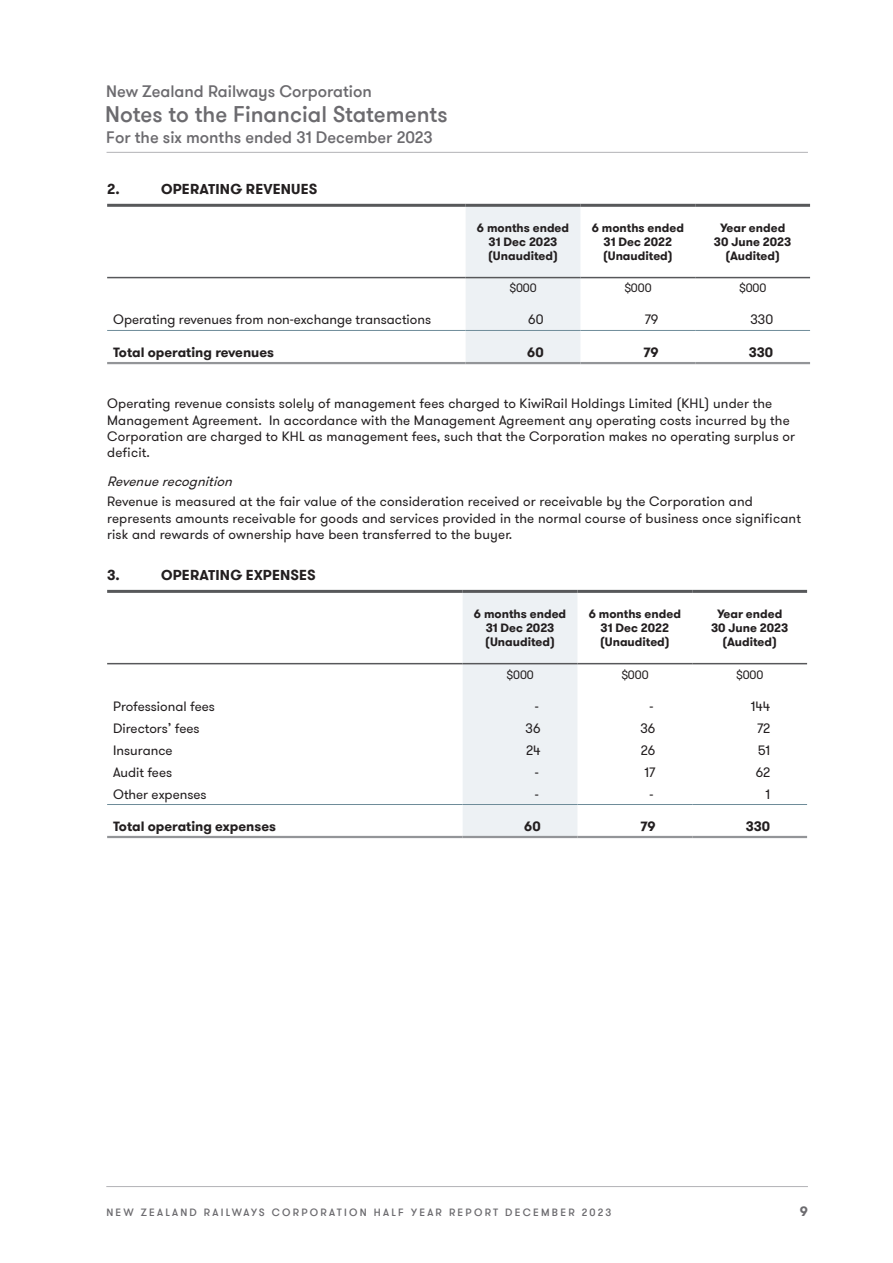
<style>
.page{position:relative;width:893px;height:1263px;background:#fff}
.page>*{position:absolute;margin:0;border:0;box-sizing:border-box;transform-origin:0 0}
.t1{font:500 22.5px "GT Walsheim Pro";color:#6c6b6f}
.t2{font:500 16.5px "GT Walsheim Pro";color:#6c6b6f}
.t3{font:700 14.25px "GT Walsheim Pro";letter-spacing:.01em;color:#231f20}
.t4{font:13.5px/16.2px "GT Walsheim Pro";letter-spacing:.01em;color:#231f20}
.t5{font:700 13.5px "GT Walsheim Pro";color:#231f20}
.t6{font:italic 13.5px "GT Walsheim Pro";color:#231f20}
.t7{font:700 13.5px "GT Walsheim Pro";color:#6c6b6f}
.t8{font:700 12px/14.4px "GT Walsheim Pro";color:#231f20;text-align:center}
.t9{font:12px "GT Walsheim Pro";color:#231f20}
.t10{font:500 10.5px "GT Walsheim Pro";letter-spacing:.215em;color:#6c6b6f}
</style>
<div class="page">
<hr style="left:107px;top:152px;width:701px;height:1px;background:#b2b2b6">
<hr style="left:106px;top:1186px;width:702px;height:1px;background:#b2b2b6">
<div style="left:466px;top:207px;width:114px;height:155px;background:#edf1f4"></div>
<hr style="left:107px;top:204px;width:359px;height:3px;background:#57585a">
<hr style="left:466px;top:204px;width:114px;height:3px;background:#57585a">
<hr style="left:580px;top:204px;width:115px;height:3px;background:#57585a">
<hr style="left:695px;top:204px;width:115px;height:3px;background:#57585a">
<hr style="left:107px;top:277px;width:359px;height:1px;background:#57585a">
<hr style="left:466px;top:277px;width:114px;height:1px;background:#57585a">
<hr style="left:580px;top:277px;width:115px;height:1px;background:#57585a">
<hr style="left:695px;top:277px;width:115px;height:1px;background:#57585a">
<hr style="left:107px;top:330px;width:359px;height:1px;background:#6f8c99">
<hr style="left:107px;top:362px;width:359px;height:2px;background:#939598">
<hr style="left:466px;top:362px;width:114px;height:2px;background:#939598">
<hr style="left:580px;top:362px;width:115px;height:2px;background:#939598">
<hr style="left:695px;top:362px;width:115px;height:2px;background:#939598">
<hr style="left:466px;top:330px;width:114px;height:1px;background:#6f8c99">
<hr style="left:580px;top:330px;width:115px;height:1px;background:#6f8c99">
<hr style="left:695px;top:330px;width:115px;height:1px;background:#6f8c99">
<div style="left:463px;top:593px;width:114px;height:243px;background:#edf1f4"></div>
<hr style="left:107px;top:590px;width:356px;height:3px;background:#57585a">
<hr style="left:463px;top:590px;width:114px;height:3px;background:#57585a">
<hr style="left:577px;top:590px;width:115px;height:3px;background:#57585a">
<hr style="left:692px;top:590px;width:115px;height:3px;background:#57585a">
<hr style="left:107px;top:663px;width:356px;height:1px;background:#57585a">
<hr style="left:463px;top:663px;width:114px;height:1px;background:#57585a">
<hr style="left:577px;top:663px;width:115px;height:1px;background:#57585a">
<hr style="left:692px;top:663px;width:115px;height:1px;background:#57585a">
<hr style="left:107px;top:804px;width:356px;height:1px;background:#6f8c99">
<hr style="left:107px;top:836px;width:356px;height:2px;background:#939598">
<hr style="left:463px;top:804px;width:114px;height:1px;background:#6f8c99">
<hr style="left:577px;top:804px;width:115px;height:1px;background:#6f8c99">
<hr style="left:692px;top:804px;width:115px;height:1px;background:#6f8c99">
<hr style="left:463px;top:836px;width:114px;height:2px;background:#939598">
<hr style="left:577px;top:836px;width:115px;height:2px;background:#939598">
<hr style="left:692px;top:836px;width:115px;height:2px;background:#939598">
<p class="t2" style="left:106px;top:81px;width:267px">New Zealand Railways Corporation</p>
<h1 class="t1" style="left:105px;top:100px;width:344px">Notes to the Financial Statements</h1>
<p class="t2" style="left:106px;top:126px;width:328px">For the six months ended 31 December 2023</p>
<p class="t3" style="left:107px;top:179px;width:14px">2.</p>
<p class="t3" style="left:161px;top:179px;width:158px">OPERATING REVENUES</p>
<p class="t8" style="left:477px;top:220px;width:94px">6 months ended<br>31 Dec 2023 (Unaudited)</p>
<p class="t8" style="left:592px;top:220px;width:94px">6 months ended<br>31 Dec 2022 (Unaudited)</p>
<p class="t8" style="left:714px;top:220px;width:79px">Year ended<br>30 June 2023 (Audited)</p>
<p class="t9" style="left:509px;top:281px;width:29px">$000</p>
<p class="t9" style="left:624px;top:281px;width:29px">$000</p>
<p class="t9" style="left:739px;top:281px;width:29px">$000</p>
<p class="t4" style="left:113px;top:312px;width:319px">Operating revenues from non-exchange transactions</p>
<p class="t4" style="left:528px;top:312px;width:17px">60</p>
<p class="t4" style="left:645px;top:312px;width:15px">79</p>
<p class="t4" style="left:750px;top:312px;width:24px">330</p>
<p class="t5" style="left:113px;top:344px;width:162px">Total operating revenues</p>
<p class="t5" style="left:527px;top:344px;width:18px">60</p>
<p class="t5" style="left:643px;top:344px;width:17px">79</p>
<p class="t5" style="left:749px;top:344px;width:26px">330</p>
<p class="t4" style="left:107px;top:396px;width:689px">Operating revenue consists solely of management fees charged to KiwiRail Holdings Limited (KHL) under the Management Agreement. In accordance with the Management Agreement any operating costs incurred by the Corporation are charged to KHL as management fees, such that the Corporation makes no operating surplus or deficit.</p>
<p class="t6" style="left:107px;top:473px;width:131px">Revenuerecognition</p>
<p class="t4" style="left:107px;top:494px;width:695px">Revenue is measured at the fair value of the consideration received or receivable by the Corporation and represents amounts receivable for goods and services provided in the normal course of business once significant risk and rewards of ownership have been transferred to the buyer.</p>
<p class="t3" style="left:107px;top:565px;width:14px">3.</p>
<p class="t3" style="left:161px;top:565px;width:156px">OPERATING EXPENSES</p>
<p class="t8" style="left:474px;top:606px;width:94px">6 months ended<br>31 Dec 2023 (Unaudited)</p>
<p class="t8" style="left:589px;top:606px;width:94px">6 months ended<br>31 Dec 2022 (Unaudited)</p>
<p class="t8" style="left:711px;top:606px;width:79px">Year ended<br>30 June 2023 (Audited)</p>
<p class="t9" style="left:506px;top:667px;width:29px">$000</p>
<p class="t9" style="left:621px;top:667px;width:29px">$000</p>
<p class="t9" style="left:736px;top:667px;width:29px">$000</p>
<p class="t4" style="left:113px;top:698px;width:103px">Professional fees</p>
<p class="t4" style="left:535px;top:698px;width:5px">-</p>
<p class="t4" style="left:649px;top:698px;width:5px">-</p>
<p class="t4" style="left:751px;top:698px;width:21px">144</p>
<p class="t4" style="left:113px;top:720px;width:88px">Directors’ fees</p>
<p class="t4" style="left:526px;top:720px;width:17px">36</p>
<p class="t4" style="left:640px;top:720px;width:17px">36</p>
<p class="t4" style="left:757px;top:720px;width:15px">72</p>
<p class="t4" style="left:113px;top:742px;width:61px">Insurance</p>
<p class="t4" style="left:526px;top:742px;width:16px">24</p>
<p class="t4" style="left:641px;top:742px;width:16px">26</p>
<p class="t4" style="left:758px;top:742px;width:14px">51</p>
<p class="t4" style="left:113px;top:764px;width:61px">Audit fees</p>
<p class="t4" style="left:535px;top:764px;width:5px">-</p>
<p class="t4" style="left:644px;top:764px;width:12px">17</p>
<p class="t4" style="left:756px;top:764px;width:16px">62</p>
<p class="t4" style="left:113px;top:786px;width:95px">Other expenses</p>
<p class="t4" style="left:535px;top:786px;width:5px">-</p>
<p class="t4" style="left:649px;top:786px;width:5px">-</p>
<p class="t4" style="left:766px;top:786px;width:6px">1</p>
<p class="t5" style="left:113px;top:817px;width:164px">Total operating expenses</p>
<p class="t5" style="left:524px;top:817px;width:18px">60</p>
<p class="t5" style="left:640px;top:817px;width:17px">79</p>
<p class="t5" style="left:746px;top:817px;width:26px">330</p>
<p class="t10" style="left:106px;top:1205px;width:507px">NEW ZEALAND RAILWAYS CORPORATION HALF YEAR REPORT DECEMBER 2023</p>
<p class="t7" style="left:800px;top:1202px;width:10px">9</p>
</div>
